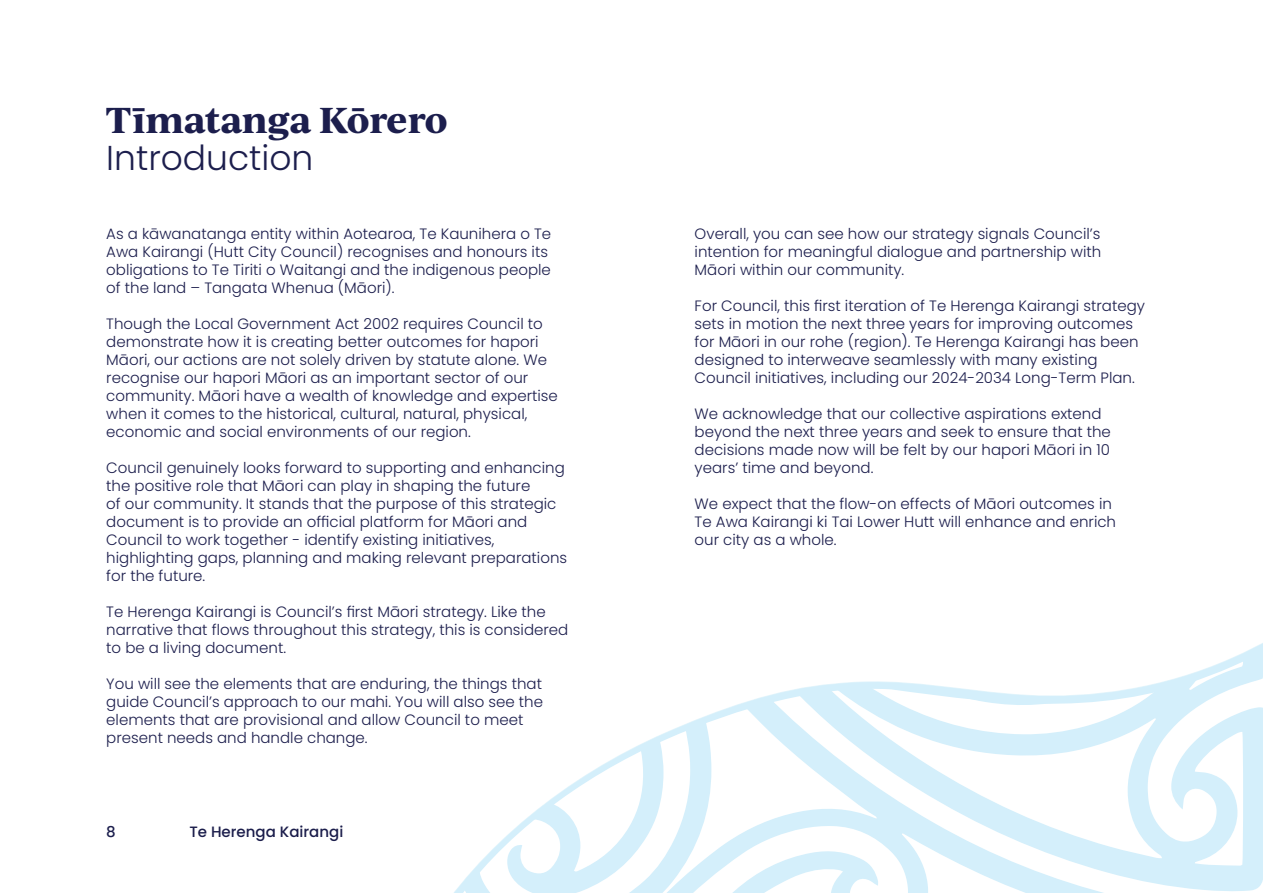
<style>
.page{position:relative;width:1263px;height:893px;background:#fff}
.page>*{position:absolute;margin:0;border:0;box-sizing:border-box;transform-origin:0 0}
.H1__Te_Reo{font:700 34.5px "Ivy Journal";letter-spacing:-.02em;color:#1c1e4d}
.H1__English{font:300 34.5px "Poppins";color:#1c1e4d}
.Body{font:300 15px/18px "Poppins";color:#1c1e4d}
.t1{font:500 15px "Poppins";color:#1b1d4b}
.t2{font:500 15px "Poppins";color:#1c1e4d}
</style>
<div class="page">
<svg style="left:454px;top:643px;width:809px;height:250px"></svg>
<p class="H1__Te_Reo" style="left:106px;top:94px;width:343px">Tīmatanga Kōrero</p>
<p class="H1__English" style="left:106px;top:138px;width:209px">Introduction</p>
<p class="Body" style="left:106px;top:225px;width:446px">As a kāwanatanga entity within Aotearoa, Te Kaunihera o Te Awa Kairangi (Hutt City Council) recognises and honours its obligations to Te Tiriti o Waitangi and the indigenous people of the land – Tangata Whenua (Māori).</p>
<p class="Body" style="left:106px;top:315px;width:453px">Though the Local Government Act 2002 requires Council to demonstrate how it is creating better outcomes for hapori Māori, our actions are not solely driven by statute alone. We recognise our hapori Māori as an important sector of our community. Māori have a wealth of knowledge and expertise when it comes to the historical, cultural, natural, physical, economic and social environments of our region.</p>
<p class="Body" style="left:106px;top:459px;width:462px">Council genuinely looks forward to supporting and enhancing the positive role that Māori can play in shaping the future<br>of our community. It stands that the purpose of this strategic document is to provide an official platform for Māori and Council to work together - identify existing initiatives, highlighting gaps, planning and making relevant preparations for the future.</p>
<p class="Body" style="left:106px;top:603px;width:463px">Te Herenga Kairangi is Council’s first Māori strategy. Like the narrative that flows throughout this strategy, this is considered to be a living document.</p>
<p class="Body" style="left:106px;top:675px;width:438px">You will see the elements that are enduring, the things that guide Council’s approach to our mahi. You will also see the elements that are provisional and allow Council to meet present needs and handle change.</p>
<p class="t2" style="left:106px;top:823px;width:11px">8</p>
<p class="t1" style="left:189px;top:823px;width:155px">Te Herenga Kairangi</p>
<p class="Body" style="left:695px;top:225px;width:408px;text-align:justify">Overall, you can see how our strategy signals Council’s intention for meaningful dialogue and partnership with Māori within our community.</p>
<p class="Body" style="left:695px;top:297px;width:452px">For Council, this first iteration of Te Herenga Kairangi strategy sets in motion the next three years for improving outcomes for Māori in our rohe (region). Te Herenga Kairangi has been designed to interweave seamlessly with many existing Council initiatives, including our 2024-2034 Long-Term Plan.</p>
<p class="Body" style="left:695px;top:405px;width:418px">We acknowledge that our collective aspirations extend beyond the next three years and seek to ensure that the decisions made now will be felt by our hapori Māori in 10 years’ time and beyond.</p>
<p class="Body" style="left:695px;top:495px;width:423px">We expect that the flow-on effects of Māori outcomes in<br>Te Awa Kairangi ki Tai Lower Hutt will enhance and enrich our city as a whole.</p>
</div>
